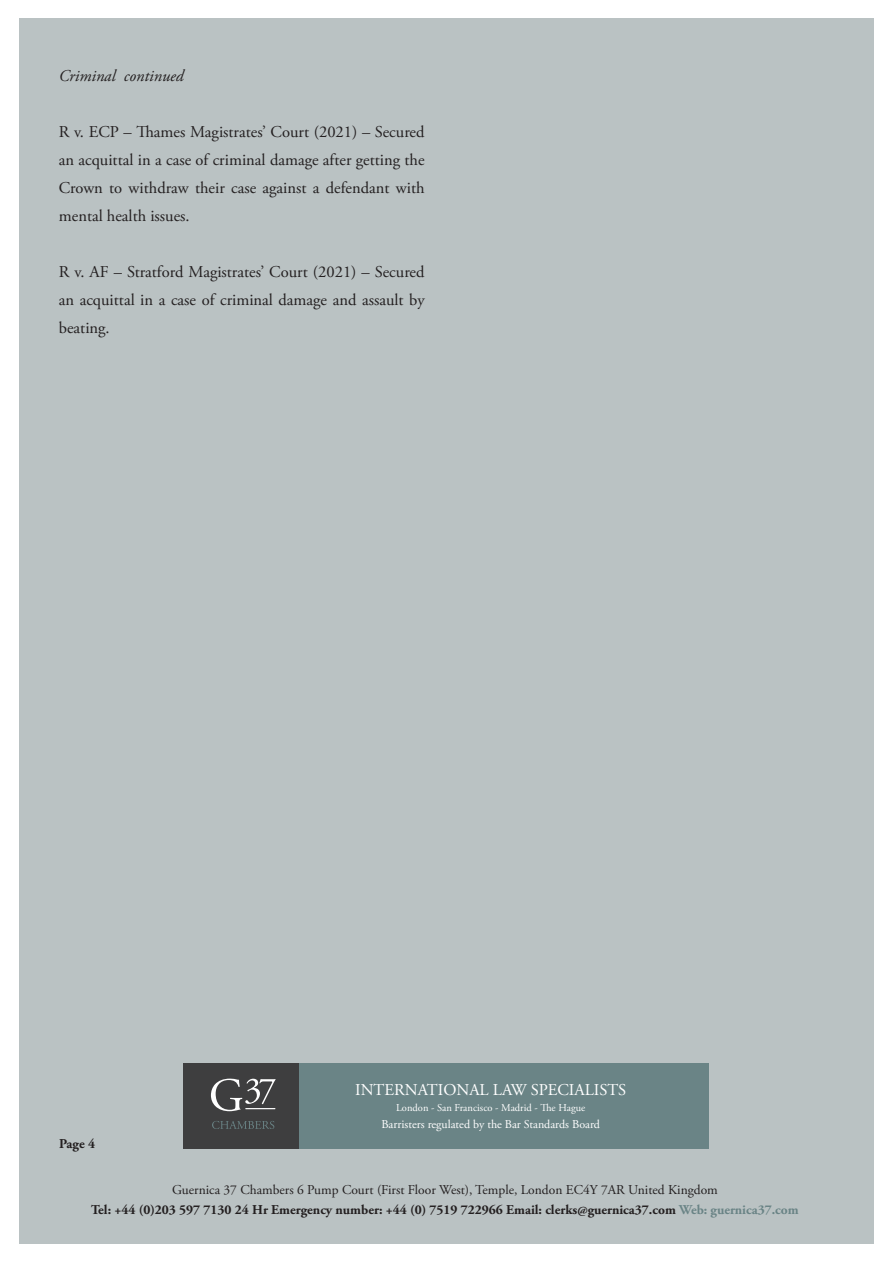
<style>
.page{position:relative;width:893px;height:1263px;background:#fff}
.page>*{position:absolute;margin:0;border:0;box-sizing:border-box;transform-origin:0 0}
.t1{font:16.5px/28px "Adobe Garamond Pro";color:#231f20;text-align:justify}
.t2{font:16.5px "Adobe Garamond Pro";color:#fff}
.t3{font:italic 16.5px "Adobe Garamond Pro";color:#231f20}
.t4{font:700 13.5px/19.5px "Adobe Garamond Pro";color:#231f20;text-align:center}
.t5{font:12px "Adobe Garamond Pro";color:#fff}
.t6{font:10.5px "Adobe Garamond Pro";color:#fff}
.s1{font-weight:400}
.s2{color:#6a8486}
</style>
<div class="page">
<div style="left:19px;top:19px;width:855px;height:1224px;background:#bac2c3"></div>
<div style="left:183px;top:1063px;width:121px;height:85px;background:#3e3e3f"></div>
<svg style="left:212px;top:1121px;width:62px;height:8px"></svg>
<svg style="left:211px;top:1078px;width:65px;height:33px"></svg>
<div style="left:299px;top:1063px;width:410px;height:85px;background:#6a8486"></div>
<p class="t3" style="left:59px;top:65px;width:126px">Criminal continued</p>
<p class="t1" style="left:59px;top:119px;width:367px">R v. ECP – Thames Magistrates’ Court (2021) – Secured an acquittal in a case of criminal damage after getting the Crown to withdraw their case against a defendant with mental health issues.</p>
<p class="t1" style="left:59px;top:259px;width:367px">R v. AF – Stratford Magistrates’ Court (2021) – Secured an acquittal in a case of criminal damage and assault by beating.</p>
<p class="t4" style="left:59px;top:1136px;width:37px">Page 4</p>
<p class="t2" style="left:355px;top:1083px;width:273px">INTERNATIONAL LAW SPECIALISTS</p>
<p class="t6" style="left:396px;top:1103px;width:191px">London - San Francisco - Madrid - The Hague</p>
<p class="t5" style="left:381px;top:1119px;width:220px">Barristers regulated by the Bar Standards Board</p>
<p class="t4" style="left:91px;top:1181px;width:709px"><span class="s1">Guernica 37 Chambers 6 Pump Court (First Floor West), Temple, London EC4Y 7AR United Kingdom<br></span>Tel: +44 (0)203 597 7130 24 Hr Emergency number: +44 (0) 7519 722966 Email: clerks@guernica37.com <span class="s2">Web: guernica37.com</span></p>
</div>
